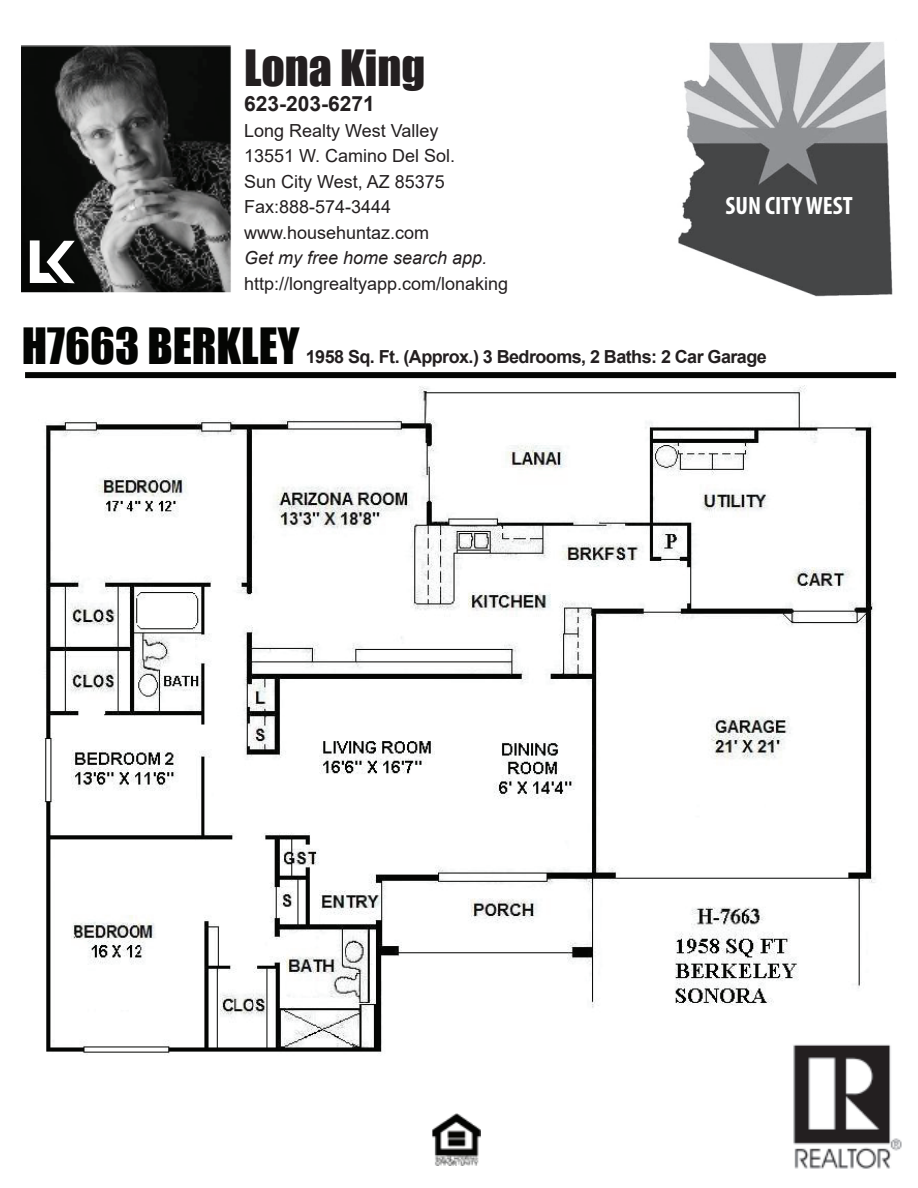
<style>
.page{position:relative;width:918px;height:1188px;background:#fff}
.page>*{position:absolute;margin:0;border:0;box-sizing:border-box;transform-origin:0 0}
.t1{font:45.9px "Impact";color:#040503}
.t2{font:45.9px "Impact";color:#231f20}
.t3{font:700 condensed 25.2px "Myriad Pro";color:#fff}
.t4{font:700 21px "Arial";color:#231f20}
.t5{font:18px/25.5px "Arial";color:#231f20}
.t6{font:700 18px "Arial";letter-spacing:-.03em;color:#231f20}
.t7{font:italic 18px "Arial";color:#231f20}
</style>
<div class="page">
<img style="left:709px;top:42px;width:175px;height:3px">
<img style="left:21px;top:45px;width:881px;height:1124px">
<svg style="left:30px;top:240px;width:45px;height:43px"></svg>
<h1 class="t2" style="left:244px;top:32px;width:183px">Lona King</h1>
<p class="t4" style="left:244px;top:89px;width:132px">623-203-6271</p>
<p class="t5" style="left:244px;top:117px;width:213px">Long Realty West Valley<br>13551 W. Camino Del Sol.<br>Sun City West, AZ 85375<br>Fax:888-574-3444 www.househuntaz.com</p>
<p class="t7" style="left:244px;top:246px;width:245px">Get my free home search app.</p>
<p class="t5" style="left:244px;top:270px;width:266px">http://longrealtyapp.com/lonaking</p>
<h1 class="t1" style="left:22px;top:311px;width:279px">H7663 BERKLEY</h1>
<h2 class="t3" style="left:726px;top:190px;width:129px">SUN CITYWEST</h2>
<p class="t6" style="left:306px;top:344px;width:462px">1958 Sq. Ft. (Approx.) 3 Bedrooms, 2 Baths: 2 Car Garage</p>
</div>
